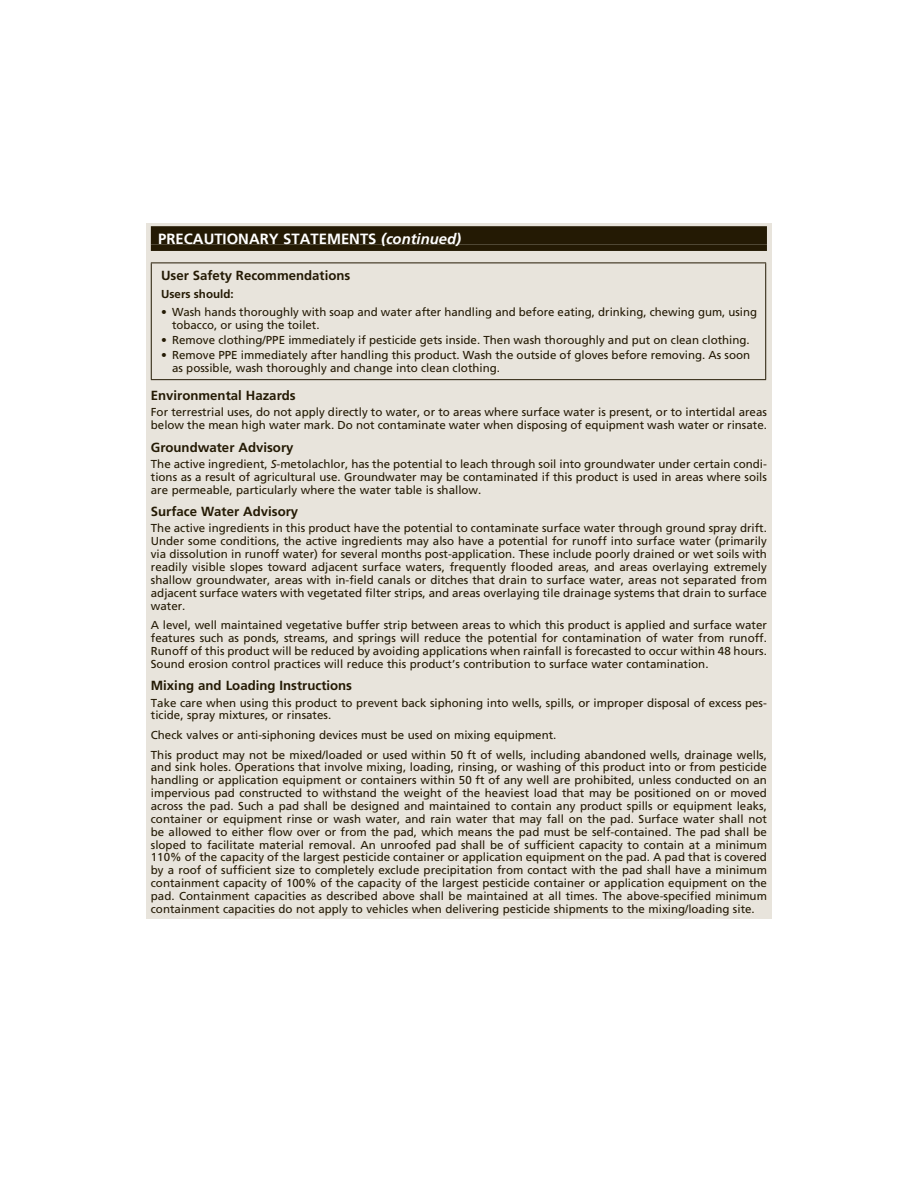
<style>
.page{position:relative;width:918px;height:1188px;background:#fff}
.page>*{position:absolute;margin:0;border:0;box-sizing:border-box;transform-origin:0 0}
.t1{font:700 14.85px "Frutiger LT Std";color:#fff}
.t2{font:700 13.2px "Frutiger LT Std";color:#241a04}
.t3{font:11.55px/12.9px "Frutiger LT Std";color:#241a04}
.t4{font:700 11.55px "Frutiger LT Std";color:#241a04}
.s1{font-style:italic}
</style>
<div class="page">
<div style="left:146px;top:223px;width:626px;height:696px;background:#e8e4dc"></div>
<div style="left:151px;top:226px;width:616px;height:18px;background:#241a04"></div>
<div style="left:151px;top:244px;width:616px;height:7px;background:#241a04"></div>
<hr style="left:151px;top:262px;width:615px;height:1px;background:#241a04">
<hr style="left:151px;top:263px;width:1px;height:116px;background:#241a04">
<hr style="left:765px;top:263px;width:1px;height:116px;background:#241a04">
<hr style="left:151px;top:379px;width:615px;height:1px;background:#241a04">
<p class="t1" style="left:158px;top:233px;width:304px">PRECAUTIONARY STATEMENTS <span class="s1">(continued)</span></p>
<p class="t2" style="left:161px;top:270px;width:191px">User Safety Recommendations</p>
<p class="t4" style="left:161px;top:289px;width:74px">Users should:</p>
<p class="t3" style="left:172px;top:306px;width:586px;text-indent:-11px">• Wash hands thoroughly with soap and water after handling and before eating, drinking, chewing gum, using tobacco, or using the toilet.</p>
<p class="t3" style="left:161px;top:335px;width:590px">• Remove clothing/PPE immediately if pesticide gets inside. Then wash thoroughly and put on clean clothing.</p>
<p class="t3" style="left:172px;top:350px;width:580px;text-indent:-11px">• Remove PPE immediately after handling this product. Wash the outside of gloves before removing. As soon as possible, wash thoroughly and change into clean clothing.</p>
<p class="t2" style="left:151px;top:390px;width:146px">Environmental Hazards</p>
<p class="t3" style="left:151px;top:407px;width:618px">For terrestrial uses, do not apply directly to water, or to areas where surface water is present, or to intertidal areas below the mean high water mark. Do not contaminate water when disposing of equipment wash water or rinsate.</p>
<p class="t2" style="left:151px;top:442px;width:144px">Groundwater Advisory</p>
<p class="t3" style="left:151px;top:458px;width:618px;text-align:justify">The active ingredient, <span class="s1">S</span>-metolachlor, has the potential to leach through soil into groundwater under certain condi&shy;tions as a result of agricultural use. Groundwater may be contaminated if this product is used in areas where soils are permeable, particularly where the water table is shallow.</p>
<p class="t2" style="left:151px;top:506px;width:149px">Surface Water Advisory</p>
<p class="t3" style="left:151px;top:523px;width:618px;text-align:justify">The active ingredients in this product have the potential to contaminate surface water through ground spray drift.<br>Under some conditions, the active ingredients may also have a potential for runoff into surface water (primarily via dissolution in runoff water) for several months post-application. These include poorly drained or wet soils with readily visible slopes toward adjacent surface waters, frequently flooded areas, and areas overlaying extremely shallow groundwater, areas with in-field canals or ditches that drain to surface water, areas not separated from adjacent surface waters with vegetated filter strips, and areas overlaying tile drainage systems that drain to surface water.</p>
<p class="t3" style="left:151px;top:620px;width:618px;text-align:justify">A level, well maintained vegetative buffer strip between areas to which this product is applied and surface water features such as ponds, streams, and springs will reduce the potential for contamination of water from runoff.<br>Runoff of this product will be reduced by avoiding applications when rainfall is forecasted to occur within 48 hours.<br>Sound erosion control practices will reduce this product’s contribution to surface water contamination.</p>
<p class="t2" style="left:151px;top:680px;width:203px">Mixing and Loading Instructions</p>
<p class="t3" style="left:151px;top:697px;width:618px">Take care when using this product to prevent back siphoning into wells, spills, or improper disposal of excess pes&shy;ticide, spray mixtures, or rinsates.</p>
<p class="t3" style="left:151px;top:726px;width:618px;line-height:19.5px">Check valves or anti-siphoning devices must be used on mixing equipment.<br>This product may not be mixed/loaded or used within 50 ft of wells, including abandoned wells, drainage wells,</p>
<p class="t3" style="left:151px;top:762px;width:618px;text-align:justify">and sink holes. Operations that involve mixing, loading, rinsing, or washing of this product into or from pesticide handling or application equipment or containers within 50 ft of any well are prohibited, unless conducted on an impervious pad constructed to withstand the weight of the heaviest load that may be positioned on or moved across the pad. Such a pad shall be designed and maintained to contain any product spills or equipment leaks, container or equipment rinse or wash water, and rain water that may fall on the pad. Surface water shall not be allowed to either flow over or from the pad, which means the pad must be self-contained. The pad shall be sloped to facilitate material removal. An unroofed pad shall be of sufficient capacity to contain at a minimum 110% of the capacity of the largest pesticide container or application equipment on the pad. A pad that is covered by a roof of sufficient size to completely exclude precipitation from contact with the pad shall have a minimum containment capacity of 100% of the capacity of the largest pesticide container or application equipment on the pad. Containment capacities as described above shall be maintained at all times. The above-specified minimum containment capacities do not apply to vehicles when delivering pesticide shipments to the mixing/loading site.</p>
</div>
